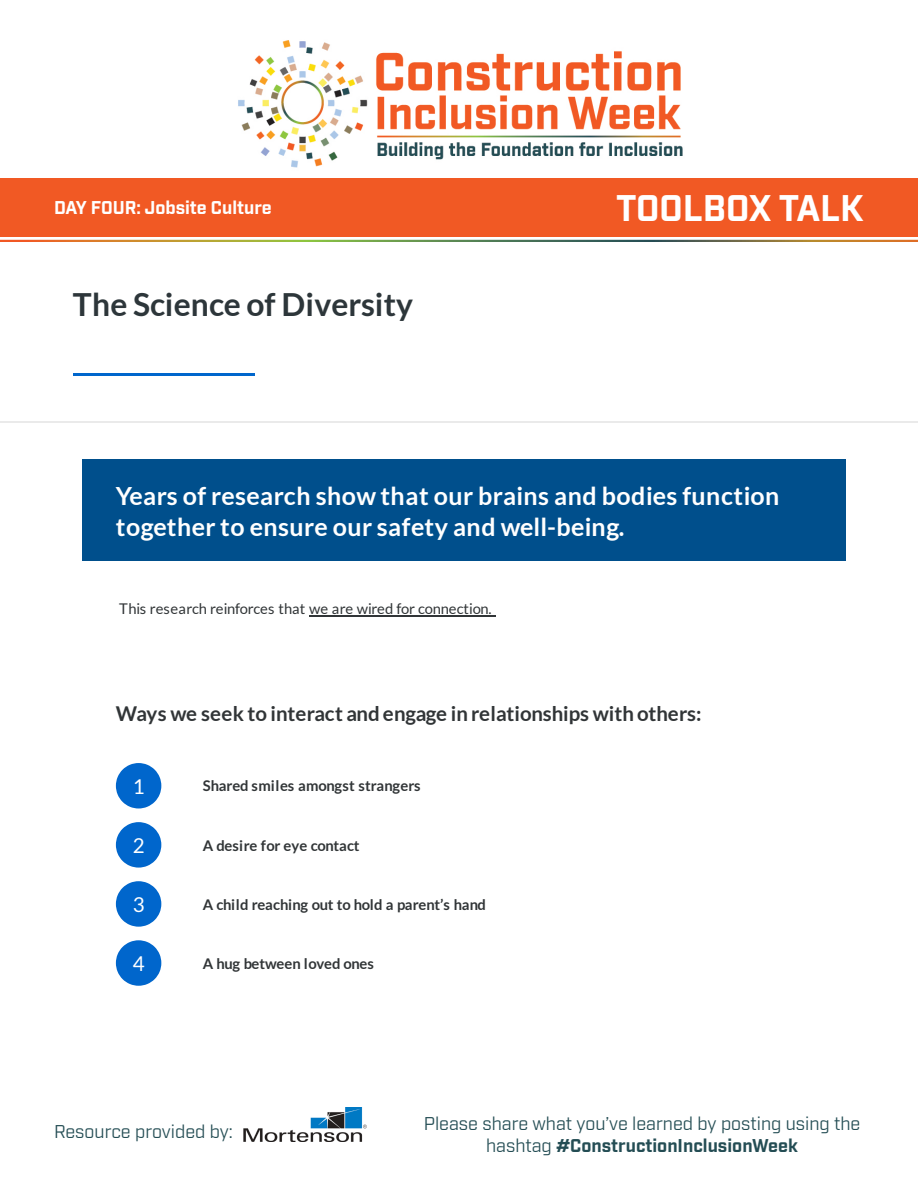
<style>
.page{position:relative;width:918px;height:1188px;background:#fff}
.page>*{position:absolute;margin:0;border:0;box-sizing:border-box;transform-origin:0 0}
.t1{font:700 36px "Industry";color:#fff}
.t2{font:700 31.8px "Lato";color:#2d363a}
.t3{font:700 25.05px/30.6px "Lato";letter-spacing:.02em;color:#fff}
.t4{font:700 20.4px "Lato";letter-spacing:-.01em;color:#313537}
.t5{font:20.4px "Lato";color:#fff}
.t6{font:18px/21.6px "Industry";color:#244d54;text-align:center}
.t7{font:700 18px "Industry";color:#fff}
.t8{font:700 14.7px "Lato";color:#313537}
.t9{font:14.7px "Lato";letter-spacing:-.015em;color:#313537}
.t10{font:700 14.7px "Lato";letter-spacing:-.025em;color:#313537}
.s1{font-weight:700}
</style>
<div class="page">
<div style="left:0;top:179px;width:918px;height:58px;background:#f15924"></div>
<img style="left:238px;top:40px;width:445px;height:128px">
<img style="left:243px;top:1107px;width:124px;height:34px">
<hr style="left:0;top:421px;width:918px;height:1px;background:#eaeaea">
<hr style="left:73px;top:373px;width:182px;height:3px;background:#06c">
<div style="left:82px;top:460px;width:763px;height:101px;background:#004f8c"></div>
<hr style="left:309px;top:615px;width:183px;height:1px;background:#313537">
<svg style="left:116px;top:763px;width:45px;height:45px"></svg>
<svg style="left:116px;top:822px;width:45px;height:46px"></svg>
<svg style="left:115px;top:881px;width:46px;height:46px"></svg>
<svg style="left:116px;top:940px;width:45px;height:46px"></svg>
<p class="t7" style="left:54px;top:196px;width:219px">DAY FOUR: Jobsite Culture</p>
<h1 class="t1" style="left:616px;top:186px;width:249px">TOOLBOX TALK</h1>
<p class="t2" style="left:73px;top:286px;width:342px">The Science of Diversity</p>
<p class="t3" style="left:116px;top:480px;width:665px">Years of research show that our brains and bodies function together to ensure our safety and well-being.</p>
<p class="t9" style="left:119px;top:601px;width:374px">This research reinforces that we are wired for connection.</p>
<p class="t4" style="left:116px;top:702px;width:587px">Ways we seek to interact and engage in relationships with others:</p>
<p class="t5" style="left:133px;top:775px;width:13px">1</p>
<p class="t8" style="left:203px;top:778px;width:219px">Shared smiles amongst strangers</p>
<p class="t5" style="left:133px;top:834px;width:13px">2</p>
<p class="t8" style="left:203px;top:837px;width:158px">A desire for eye contact</p>
<p class="t5" style="left:133px;top:893px;width:13px">3</p>
<p class="t10" style="left:203px;top:896px;width:285px">A child reaching out to hold a parent’s hand</p>
<p class="t5" style="left:133px;top:952px;width:13px">4</p>
<p class="t8" style="left:203px;top:955px;width:173px">A hug between loved ones</p>
<p class="t6" style="left:54px;top:1121px;width:181px">Resource provided by:</p>
<p class="t6" style="left:424px;top:1113px;width:438px">Please share what you’ve learned by posting using the hashtag <span class="s1">#ConstructionInclusionWeek</span></p>
</div>
